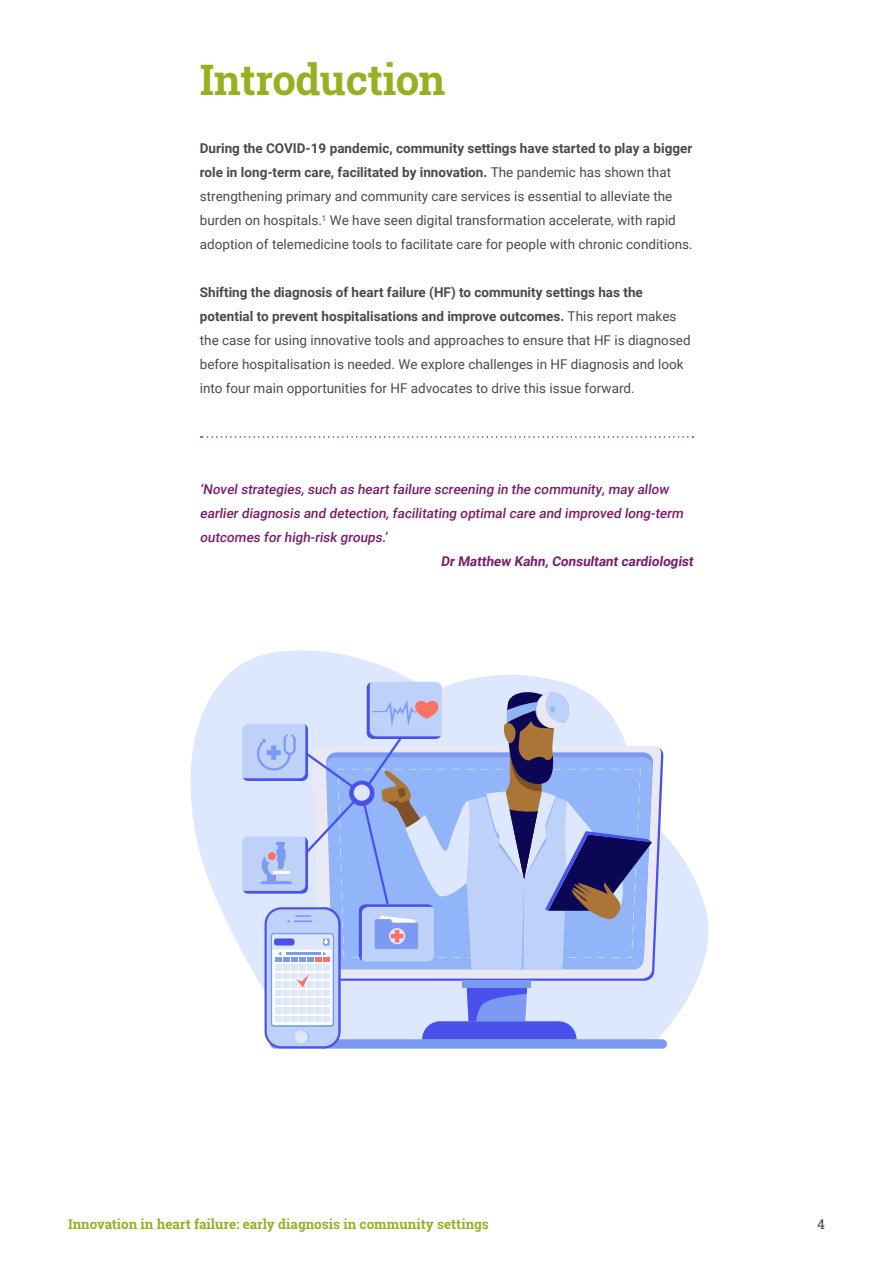
<style>
.page{position:relative;width:893px;height:1263px;background:#fff}
.page>*{position:absolute;margin:0;border:0;box-sizing:border-box;transform-origin:0 0}
.Heading_L1_Un-number{font:700 42px "Roboto Slab";letter-spacing:-.01em;color:#97b021}
.Body_Text{font:13.5px/24px "Roboto";color:#4a4a49}
.Inline_Quote{font:500 13.5px/24px "Roboto";color:#771f68}
.t1{font:700 13.5px "Roboto Slab";color:#97b021}
.Inline_Quote_Attribu{font:700 13.5px "Roboto";color:#771f68}
.t2{font:13.5px "Roboto Slab";color:#4a4a49}
.s1{font-weight:700}
</style>
<div class="page">
<svg style="left:201px;top:436px;width:492px;height:2px"></svg>
<svg style="left:190px;top:650px;width:519px;height:392px"></svg>
<div style="left:270px;top:1039px;width:397px;height:10px;background:#7c9af2;border-radius:5px"></div>
<svg style="left:652px;top:748px;width:11px;height:233px;background:#c5caf5"></svg>
<svg style="left:243px;top:682px;width:409px;height:366px;background:#b0bfec"></svg>
<p class="Heading_L1_Un-number" style="left:200px;top:51px;width:247px">Introduction</p>
<p class="Body_Text" style="left:200px;top:136px;width:494px"><span class="s1">During the COVID-19 pandemic, community settings have started to play a bigger role in long-term care, facilitated by innovation.</span> The pandemic has shown that strengthening primary and community care services is essential to alleviate the burden on hospitals.<sup>1</sup> We have seen digital transformation accelerate, with rapid adoption of telemedicine tools to facilitate care for people with chronic conditions.</p>
<p class="Body_Text" style="left:200px;top:280px;width:492px"><span class="s1">Shifting the diagnosis of heart failure (HF) to community settings has the potential to prevent hospitalisations and improve outcomes.</span> This report makes the case for using innovative tools and approaches to ensure that HF is diagnosed before hospitalisation is needed. We explore challenges in HF diagnosis and look into four main opportunities for HF advocates to drive this issue forward.</p>
<p class="Inline_Quote" style="left:200px;top:477px;width:487px">‘Novel strategies, such as heart failure screening in the community, may allow earlier diagnosis and detection, facilitating optimal care and improved long-term outcomes for high-risk groups.’</p>
<p class="Inline_Quote_Attribu" style="left:441px;top:552px;width:256px">Dr Matthew Kahn, Consultant cardiologist</p>
<p class="t1" style="left:68px;top:1215px;width:422px">Innovation in heart failure: early diagnosis in community settings</p>
<p class="t2" style="left:817px;top:1215px;width:9px">4</p>
</div>
